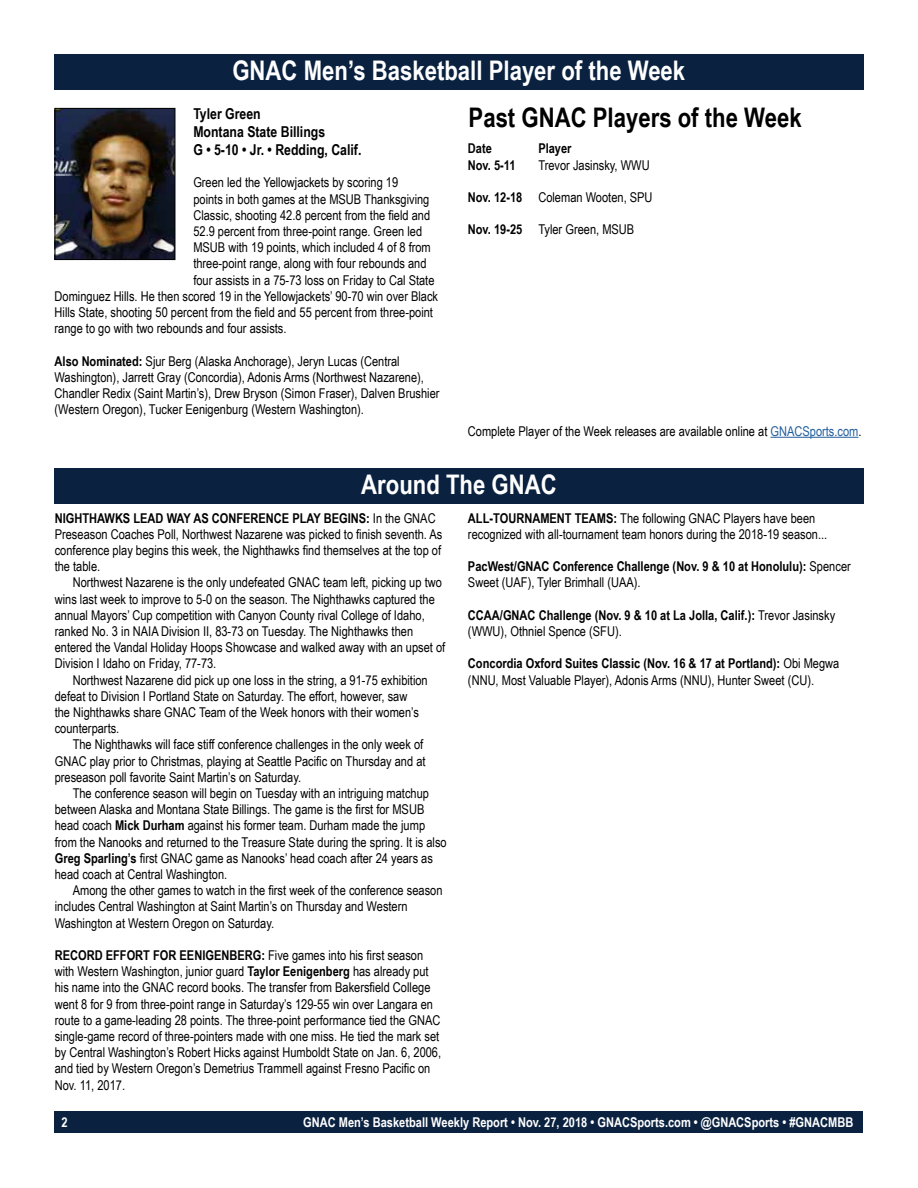
<style>
.page{position:relative;width:918px;height:1188px;background:#fff}
.page>*{position:absolute;margin:0;border:0;box-sizing:border-box;transform-origin:0 0}
.t1{font:700 27px "Arial Narrow";color:#fff}
.t2{font:700 27px "Arial Narrow";color:#000}
.t3{font:700 15px/18px "Arial Narrow";color:#000}
.t4{font:13.5px/16.2px "Arial Narrow";color:#000}
.t5{font:700 13.5px/16.2px "Arial Narrow";color:#000}
.t6{font:700 13.5px "Arial Narrow";color:#fff}
.s1{font-weight:700}
.s2{color:#215e9e}
.s3{font-weight:400}
</style>
<div class="page">
<div style="left:55px;top:1111px;width:808px;height:22px;background:#0a2240"></div>
<div style="left:54px;top:468px;width:810px;height:36px;background:#0a2240"></div>
<div style="left:54px;top:54px;width:810px;height:36px;background:#0a2240"></div>
<hr style="left:771px;top:437px;width:88px;height:1px;background:#215e9e">
<img style="left:57px;top:110px;width:116px;height:148px">
<div style="left:55px;top:108px;width:120px;height:152px;border:1px solid #000"></div>
<h1 class="t1" style="left:232px;top:50px;width:454px">GNAC Men’s Basketball Player of the Week</h1>
<h1 class="t2" style="left:469px;top:97px;width:335px">Past GNAC Players of the Week</h1>
<p class="t5" style="left:468px;top:140px;width:25px">Date</p>
<p class="t5" style="left:538px;top:140px;width:35px">Player</p>
<p class="t5" style="left:468px;top:156px;width:49px">Nov. 5-11</p>
<p class="t4" style="left:538px;top:156px;width:113px">Trevor Jasinsky, WWU</p>
<p class="t4" style="left:468px;top:189px;width:186px"><span class="s1">Nov. 12-18</span> Coleman Wooten, SPU</p>
<p class="t4" style="left:468px;top:221px;width:168px"><span class="s1">Nov. 19-25</span> Tyler Green, MSUB</p>
<p class="t3" style="left:193px;top:104px;width:170px">Tyler Green<br>Montana State Billings<br>G • 5-10 • Jr. • Redding, Calif.</p>
<p class="t4" style="left:193px;top:174px;width:206px">Green led the Yellowjackets by scoring 19</p>
<p class="t4" style="left:193px;top:190px;width:238px">points in both games at the MSUB Thanksgiving</p>
<p class="t4" style="left:193px;top:206px;width:238px">Classic, shooting 42.8 percent from the field and</p>
<p class="t4" style="left:193px;top:223px;width:230px">52.9 percent from three-point range. Green led</p>
<p class="t4" style="left:193px;top:239px;width:239px">MSUB with 19 points, which included 4 of 8 from</p>
<p class="t4" style="left:193px;top:255px;width:235px">three-point range, along with four rebounds and</p>
<p class="t4" style="left:193px;top:271px;width:243px">four assists in a 75-73 loss on Friday to Cal State</p>
<p class="t4" style="left:55px;top:287px;width:385px">Dominguez Hills. He then scored 19 in the Yellowjackets’ 90-70 win over Black</p>
<p class="t4" style="left:55px;top:304px;width:380px">Hills State, shooting 50 percent from the field and 55 percent from three-point</p>
<p class="t4" style="left:55px;top:320px;width:233px">range to go with two rebounds and four assists.</p>
<p class="t4" style="left:55px;top:352px;width:386px"><span class="s1">Also Nominated:</span> Sjur Berg (Alaska Anchorage), Jeryn Lucas (Central Washington), Jarrett Gray (Concordia), Adonis Arms (Northwest Nazarene), Chandler Redix (Saint Martin’s), Drew Bryson (Simon Fraser), Dalven Brushier (Western Oregon), Tucker Eenigenburg (Western Washington).</p>
<p class="t4" style="left:468px;top:422px;width:395px">Complete Player of the Week releases are available online at <span class="s2">GNACSports.com</span>.</p>
<h1 class="t1" style="left:361px;top:464px;width:197px">Around The GNAC</h1>
<p class="t4" style="left:55px;top:509px;width:389px"><span class="s1">NIGHTHAWKS LEAD WAY AS CONFERENCE PLAY BEGINS:</span> In the GNAC Preseason Coaches Poll, Northwest Nazarene was picked to finish seventh. As conference play begins this week, the Nighthawks find themselves at the top of the table.</p>
<p class="t4" style="left:55px;top:574px;width:392px;text-indent:18px">Northwest Nazarene is the only undefeated GNAC team left, picking up two wins last week to improve to 5-0 on the season. The Nighthawks captured the annual Mayors’ Cup competition with Canyon County rival College of Idaho, ranked No. 3 in NAIA Division II, 83-73 on Tuesday. The Nighthawks then entered the Vandal Holiday Hoops Showcase and walked away with an upset of Division I Idaho on Friday, 77-73.</p>
<p class="t4" style="left:55px;top:671px;width:375px;text-indent:18px">Northwest Nazarene did pick up one loss in the string, a 91-75 exhibition defeat to Division I Portland State on Saturday. The effort, however, saw<br>the Nighthawks share GNAC Team of the Week honors with their women’s counterparts.</p>
<p class="t4" style="left:55px;top:736px;width:372px;text-indent:18px">The Nighthawks will face stiff conference challenges in the only week of<br>GNAC play prior to Christmas, playing at Seattle Pacific on Thursday and at preseason poll favorite Saint Martin’s on Saturday.</p>
<p class="t4" style="left:55px;top:785px;width:394px;text-indent:18px">The conference season will begin on Tuesday with an intriguing matchup between Alaska and Montana State Billings. The game is the first for MSUB head coach <span class="s1">Mick Durham</span> against his former team. Durham made the jump from the Nanooks and returned to the Treasure State during the spring. It is also <span class="s1">Greg Sparling’s</span> first GNAC game as Nanooks’ head coach after 24 years as head coach at Central Washington.</p>
<p class="t4" style="left:55px;top:882px;width:389px;text-indent:18px">Among the other games to watch in the first week of the conference season includes Central Washington at Saint Martin’s on Thursday and Western<br>Washington at Western Oregon on Saturday.</p>
<p class="t4" style="left:55px;top:947px;width:388px"><span class="s1">RECORD EFFORT FOR EENIGENBERG:</span> Five games into his first season with Western Washington, junior guard <span class="s1">Taylor Eenigenberg</span> has already put his name into the GNAC record books. The transfer from Bakersfield College went 8 for 9 from three-point range in Saturday’s 129-55 win over Langara en route to a game-leading 28 points. The three-point performance tied the GNAC single-game record of three-pointers made with one miss. He tied the mark set by Central Washington’s Robert Hicks against Humboldt State on Jan. 6, 2006, and tied by Western Oregon’s Demetrius Trammell against Fresno Pacific on Nov. 11, 2017.</p>
<p class="t4" style="left:468px;top:509px;width:361px"><span class="s1">ALL-TOURNAMENT TEAMS:</span> The following GNAC Players have been recognized with all-tournament team honors during the 2018-19 season...</p>
<p class="t5" style="left:468px;top:558px;width:384px">PacWest/GNAC Conference Challenge (Nov. 9 &amp; 10 at Honolulu): <span class="s3">Spencer<br>Sweet (UAF), Tyler Brimhall (UAA).</span></p>
<p class="t5" style="left:468px;top:606px;width:369px">CCAA/GNAC Challenge (Nov. 9 &amp; 10 at La Jolla, Calif.): <span class="s3">Trevor Jasinsky (WWU), Othniel Spence (SFU).</span></p>
<p class="t4" style="left:468px;top:655px;width:373px"><span class="s1">Concordia Oxford Suites Classic (Nov. 16 &amp; 17 at Portland):</span> Obi Megwa (NNU, Most Valuable Player), Adonis Arms (NNU), Hunter Sweet (CU).</p>
<p class="t6" style="left:61px;top:1112px;width:8px">2</p>
<p class="t6" style="left:303px;top:1112px;width:552px">GNAC Men’s Basketball Weekly Report • Nov. 27, 2018 • GNACSports.com • @GNACSports • #GNACMBB</p>
</div>
